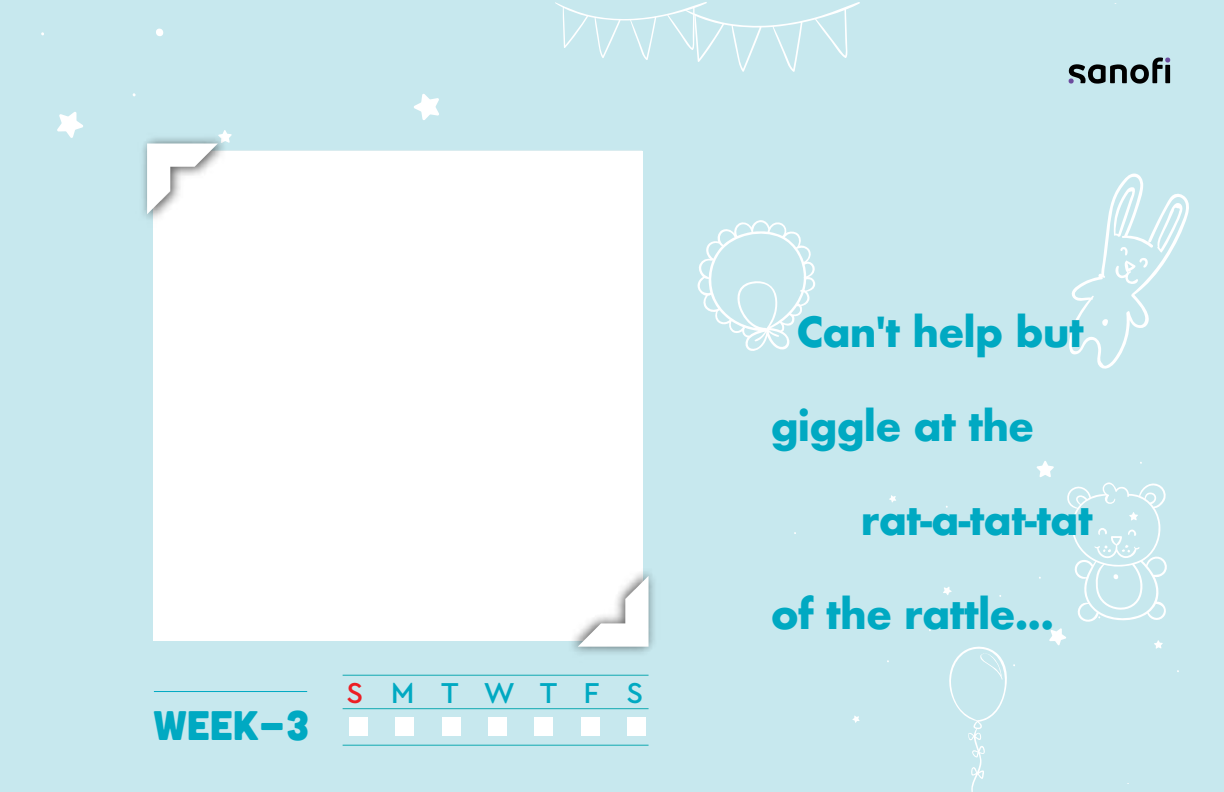
<style>
.page{position:relative;width:1224px;height:792px;background:#c7e8ee}
.page>*{position:absolute;margin:0;border:0;box-sizing:border-box;transform-origin:0 0}
.t1{font:41.2px "Cubano";color:#00a9c2}
.t2{font:700 40.2px "Futura";letter-spacing:-.02em;color:#00a9c2}
.t3{font:500 30.2px "Cera GR";color:#00a9c2}
.s1{color:#ec1e24}
</style>
<div class="page">
<svg style="left:555px;top:2px;width:305px;height:70px"></svg>
<svg style="left:697px;top:220px;width:118px;height:131px"></svg>
<svg style="left:1069px;top:173px;width:120px;height:196px"></svg>
<svg style="left:943px;top:587px;width:9px;height:8px"></svg>
<svg style="left:889px;top:495px;width:7px;height:8px"></svg>
<svg style="left:852px;top:715px;width:8px;height:8px"></svg>
<svg style="left:949px;top:646px;width:66px;height:146px"></svg>
<svg style="left:1036px;top:461px;width:131px;height:188px"></svg>
<svg style="left:414px;top:94px;width:25px;height:26px"></svg>
<svg style="left:57px;top:112px;width:20px;height:26px"></svg>
<svg style="left:156px;top:29px;width:8px;height:7px"></svg>
<div style="left:153px;top:151px;width:490px;height:490px;background:#fff"></div>
<img style="left:77px;top:93px;width:215px;height:126px">
<svg style="left:147px;top:130px;width:85px;height:84px"></svg>
<img style="left:503px;top:572px;width:151px;height:146px">
<svg style="left:578px;top:576px;width:71px;height:71px"></svg>
<hr style="left:343px;top:675px;width:306px;height:1px;background:#10a9b1">
<hr style="left:343px;top:708px;width:306px;height:1px;background:#10a9b1">
<hr style="left:343px;top:745px;width:306px;height:1px;background:#10a9b1">
<div style="left:349px;top:718px;width:19px;height:18px;background:#fff"></div>
<div style="left:395px;top:718px;width:19px;height:18px;background:#fff"></div>
<div style="left:442px;top:718px;width:19px;height:18px;background:#fff"></div>
<div style="left:488px;top:718px;width:19px;height:18px;background:#fff"></div>
<div style="left:535px;top:718px;width:18px;height:18px;background:#fff"></div>
<div style="left:581px;top:718px;width:19px;height:18px;background:#fff"></div>
<div style="left:627px;top:718px;width:19px;height:18px;background:#fff"></div>
<hr style="left:154px;top:691px;width:153px;height:1px;background:#00a9c2">
<svg style="left:1069px;top:57px;width:101px;height:27px"></svg>
<p class="t1" style="left:153px;top:699px;width:158px">Week-3</p>
<p class="t3" style="left:346px;top:675px;width:298px"><span class="s1">S</span> M T W T F S</p>
<p class="t2" style="left:796px;top:303px;width:289px">Can't help but</p>
<p class="t2" style="left:771px;top:397px;width:265px">giggle at the</p>
<p class="t2" style="left:861px;top:491px;width:233px">rat-a-tat-tat</p>
<p class="t2" style="left:771px;top:585px;width:285px">of the rattle...</p>
</div>
